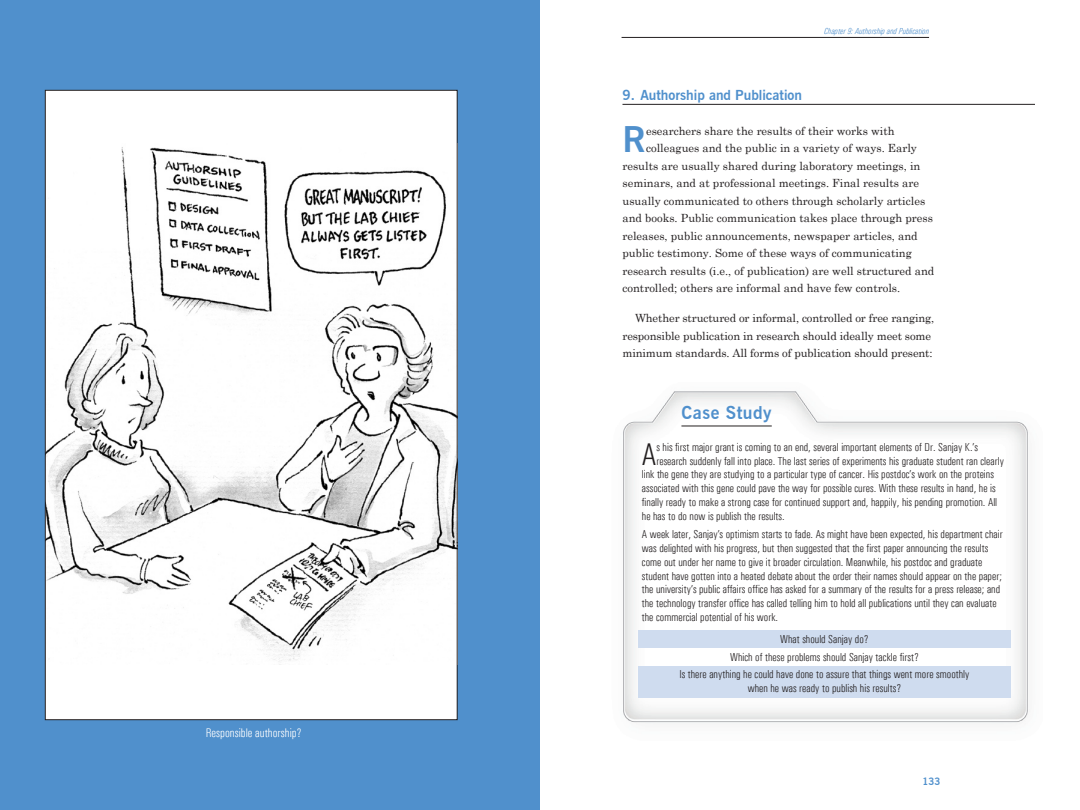
<style>
.page{position:relative;width:1080px;height:810px;background:#fff}
.page>*{position:absolute;margin:0;border:0;box-sizing:border-box;transform-origin:0 0}
.Body_Text_1st_PP{font:700 35.25px "News Gothic BT";color:#5090cc}
.BOX_text_--_narr{font:300 condensed 31.5px "Univers";color:#231f20}
.Body_text{font:700 17.62px "News Gothic BT";letter-spacing:.03em;color:#5090cc}
.Chapter_Main_Title{font:700 13.75px "News Gothic BT";color:#5090cc}
.t1{font:300 condensed 12.5px "Univers";color:#fff}
.BOX_text_--_narr-2{font:300 condensed 11.5px/13.8px "Univers";color:#231f20}
.Body_Text_1st_PP-2{font:11.25px "Century Schoolbook";color:#231f20}
.Body_text-2{font:11.25px/17.5px "Century Schoolbook";letter-spacing:-.01em;color:#231f20}
.t2{font:700 10px "News Gothic BT";color:#5090cc}
.BOX_text_subhd{font:italic 300 condensed 8.75px "Univers";color:#5090cc}
</style>
<div class="page">
<div style="left:0;top:0;width:540px;height:810px;background:#5090cc"></div>
<hr style="left:622px;top:104px;width:413px;height:1px;background:#231f20">
<img style="left:623px;top:391px;width:405px;height:333px">
<hr style="left:681px;top:426px;width:91px;height:1px;background:#231f20">
<div style="left:638px;top:631px;width:373px;height:17px;background:#cfdcef"></div>
<div style="left:638px;top:666px;width:373px;height:32px;background:#cfdcef"></div>
<div style="left:45px;top:90px;width:412px;height:630px;background:#fff"></div>
<img style="left:47px;top:147px;width:408px;height:518px">
<hr style="left:622px;top:37px;width:307px;height:1px;background:#231f20">
<p class="t1" style="left:206px;top:726px;width:97px">Responsible authorship?</p>
<p class="BOX_text_subhd" style="left:824px;top:26px;width:106px">Chapter 9: Authorship and Publication</p>
<p class="Chapter_Main_Title" style="left:622px;top:87px;width:181px">9. Authorship and Publication</p>
<p class="Body_Text_1st_PP" style="left:622px;top:118px;width:25px">R</p>
<p class="Body_Text_1st_PP-2" style="left:646px;top:123px;width:250px">esearchers share the results of their works with</p>
<p class="Body_Text_1st_PP-2" style="left:646px;top:141px;width:272px">colleagues and the public in a variety of ways. Early</p>
<p class="Body_Text_1st_PP-2" style="left:622px;top:158px;width:299px">results are usually shared during laboratory meetings, in</p>
<p class="Body_Text_1st_PP-2" style="left:622px;top:176px;width:298px">seminars, and at professional meetings. Final results are</p>
<p class="Body_Text_1st_PP-2" style="left:622px;top:193px;width:304px">usually communicated to others through scholarly articles</p>
<p class="Body_Text_1st_PP-2" style="left:622px;top:211px;width:312px">and books. Public communication takes place through press</p>
<p class="Body_Text_1st_PP-2" style="left:622px;top:228px;width:297px">releases, public announcements, newspaper articles, and</p>
<p class="Body_Text_1st_PP-2" style="left:622px;top:246px;width:291px">public testimony. Some of these ways of communicating</p>
<p class="Body_Text_1st_PP-2" style="left:622px;top:263px;width:313px">research results (i.e., of publication) are well structured and</p>
<p class="Body_Text_1st_PP-2" style="left:622px;top:281px;width:279px">controlled; others are informal and have few controls.</p>
<p class="Body_text-2" style="left:622px;top:309px;width:313px;text-indent:12px">Whether structured or informal, controlled or free ranging, responsible publication in research should ideally meet some minimum standards. All forms of publication should present:</p>
<p class="Body_text" style="left:681px;top:402px;width:92px">Case Study</p>
<p class="BOX_text_--_narr" style="left:642px;top:436px;width:16px">A</p>
<p class="BOX_text_--_narr-2" style="left:656px;top:440px;width:323px">s his first major grant is coming to an end, several important elements of Dr. Sanjay K.’s</p>
<p class="BOX_text_--_narr-2" style="left:656px;top:454px;width:349px">research suddenly fall into place. The last series of experiments his graduate student ran clearly</p>
<p class="BOX_text_--_narr-2" style="left:642px;top:468px;width:354px">link the gene they are studying to a particular type of cancer. His postdoc’s work on the proteins</p>
<p class="BOX_text_--_narr-2" style="left:642px;top:481px;width:355px">associated with this gene could pave the way for possible cures. With these results in hand, he is</p>
<p class="BOX_text_--_narr-2" style="left:642px;top:495px;width:357px">finally ready to make a strong case for continued support and, happily, his pending promotion. All</p>
<p class="BOX_text_--_narr-2" style="left:642px;top:509px;width:144px">he has to do now is publish the results.</p>
<p class="BOX_text_--_narr-2" style="left:642px;top:528px;width:362px">A week later, Sanjay’s optimism starts to fade. As might have been expected, his department chair was delighted with his progress, but then suggested that the first paper announcing the results come out under her name to give it broader circulation. Meanwhile, his postdoc and graduate student have gotten into a heated debate about the order their names should appear on the paper; the university’s public affairs office has asked for a summary of the results for a press release; and the technology transfer office has called telling him to hold all publications until they can evaluate the commercial potential of his work.</p>
<p class="BOX_text_--_narr-2" style="left:780px;top:633px;width:90px">What should Sanjay do?</p>
<p class="BOX_text_--_narr-2" style="left:730px;top:650px;width:190px">Which of these problems should Sanjay tackle first?</p>
<p class="BOX_text_--_narr-2" style="left:679px;top:668px;width:292px">Is there anything he could have done to assure that things went more smoothly</p>
<p class="BOX_text_--_narr-2" style="left:748px;top:681px;width:155px">when he was ready to publish his results?</p>
<p class="t2" style="left:922px;top:775px;width:20px">133</p>
</div>
